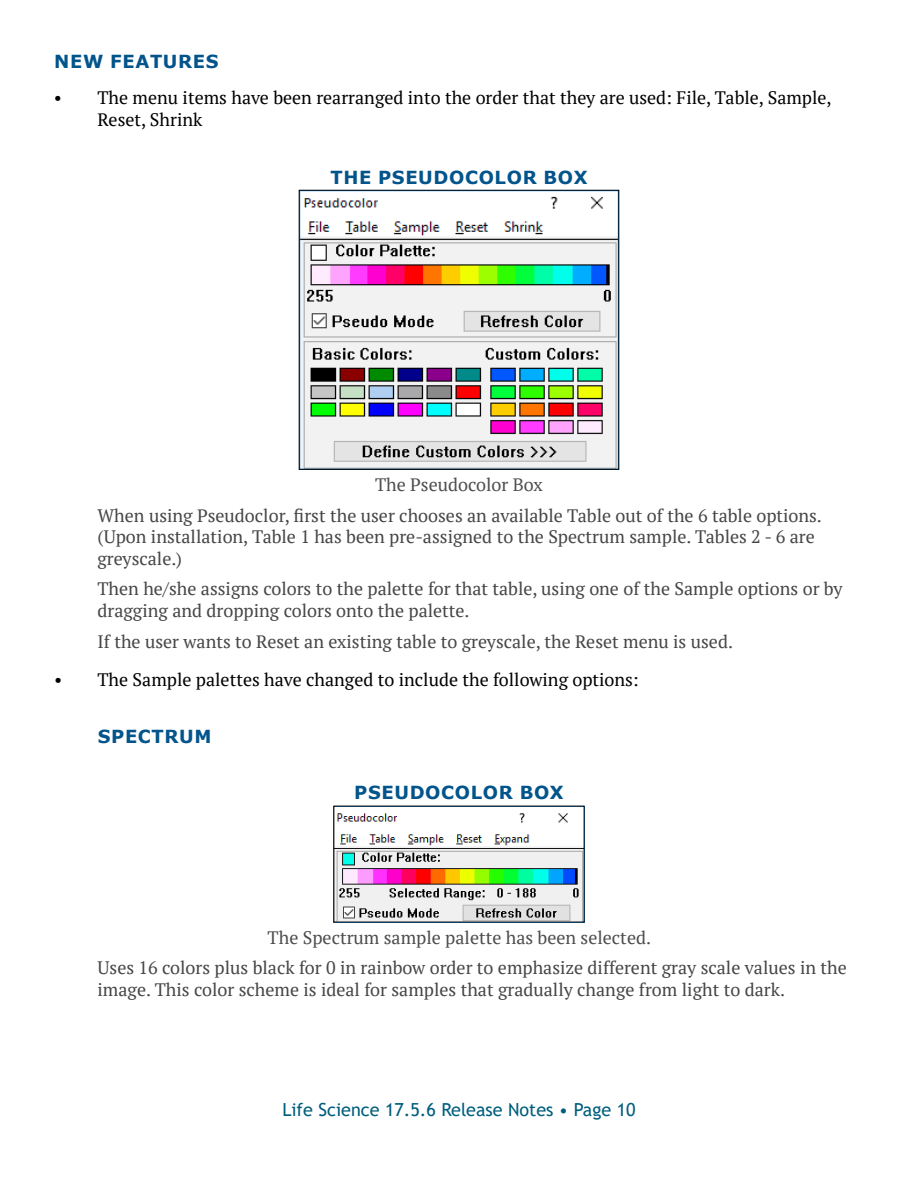
<style>
.page{position:relative;width:918px;height:1188px;background:#fff}
.page>*{position:absolute;margin:0;border:0;box-sizing:border-box;transform-origin:0 0}
.t1{font:18px/21.6px "PT Serif";color:#464547}
.t2{font:18px/21.6px "PT Serif";color:#000}
.t3{font:18px "PT Serif";color:#4d4d4f}
.t4{font:700 18px "Verdana";letter-spacing:.035em;color:#02548b}
.t5{font:18px "Trebuchet MS";color:#005e7d}
</style>
<div class="page">
<img style="left:301px;top:196px;width:316px;height:272px">
<div style="left:299px;top:190px;width:320px;height:280px;border:1px solid #000"></div>
<img style="left:336px;top:813px;width:246px;height:107px">
<p class="t4" style="left:54px;top:48px;width:166px">NEW FEATURES</p>
<p class="t2" style="left:98px;top:87px;width:736px;text-indent:-44px">• The menu items have been rearranged into the order that they are used: File, Table, Sample,<br>Reset, Shrink</p>
<p class="t4" style="left:330px;top:164px;width:259px">THE PSEUDOCOLOR BOX</p>
<p class="t3" style="left:375px;top:473px;width:169px">The Pseudocolor Box</p>
<p class="t1" style="left:98px;top:504px;width:726px">When using Pseudoclor, first the user chooses an available Table out of the 6 table options. (Upon installation, Table 1 has been pre-assigned to the Spectrum sample. Tables 2 - 6 are greyscale.)</p>
<p class="t1" style="left:98px;top:578px;width:747px">Then he/she assigns colors to the palette for that table, using one of the Sample options or by dragging and dropping colors onto the palette.</p>
<p class="t1" style="left:98px;top:630px;width:637px">If the user wants to Reset an existing table to greyscale, the Reset menu is used.</p>
<p class="t2" style="left:54px;top:668px;width:586px">• The Sample palettes have changed to include the following options:</p>
<p class="t4" style="left:98px;top:724px;width:115px">SPECTRUM</p>
<p class="t4" style="left:354px;top:780px;width:211px">PSEUDOCOLOR BOX</p>
<p class="t3" style="left:268px;top:926px;width:385px">The Spectrum sample palette has been selected.</p>
<p class="t1" style="left:97px;top:957px;width:751px">Uses 16 colors plus black for 0 in rainbow order to emphasize different gray scale values in the image. This color scheme is ideal for samples that gradually change from light to dark.</p>
<p class="t5" style="left:282px;top:1098px;width:355px">Life Science 17.5.6 Release Notes • Page 10</p>
</div>
